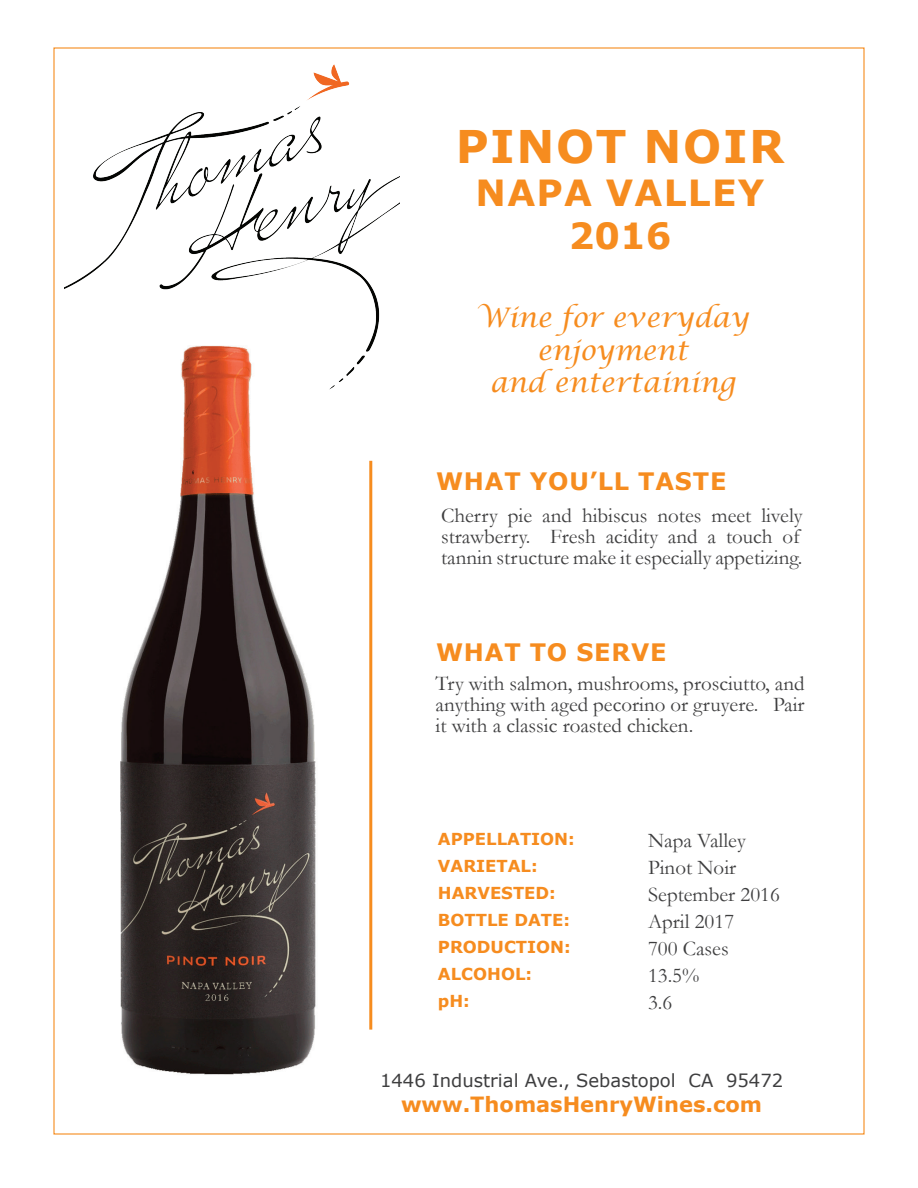
<style>
.page{position:relative;width:918px;height:1188px;background:#fff}
.page>*{position:absolute;margin:0;border:0;box-sizing:border-box;transform-origin:0 0}
.t1{font:700 45px "Verdana";letter-spacing:.035em;color:#f68c1f}
.t2{font:700 36px/43.2px "Verdana";letter-spacing:.035em;color:#f68c1f;text-align:center}
.t3{font:italic 27px/32.4px "Lucida Calligraphy";color:#f68c1f;text-align:center}
.t4{font:700 24px "Verdana";letter-spacing:.035em;color:#f68c1f}
.t5{font:21px/27px "Garamond";color:#3e3e3f}
.t6{font:700 21px "Verdana";color:#f68c1f}
.t7{font:18px "Verdana";color:#3e3e3f}
.t8{font:700 16.5px/27px "Verdana";color:#f68c1f}
</style>
<div class="page">
<img style="left:65px;top:64px;width:335px;height:326px">
<img style="left:115px;top:338px;width:203px;height:737px">
<hr style="left:369px;top:461px;width:3px;height:569px;background:#f68c1f">
<h1 class="t1" style="left:456px;top:114px;width:330px">PINOT NOIR</h1>
<h2 class="t2" style="left:476px;top:170px;width:290px">NAPA VALLEY<br>2016</h2>
<p class="t3" style="left:477px;top:303px;width:274px">Wine for everyday enjoyment<br>and entertaining</p>
<p class="t4" style="left:436px;top:465px;width:292px">WHAT YOU’LL TASTE</p>
<p class="t5" style="left:441px;top:504px;width:363px;line-height:21px">Cherry pie and hibiscus notes meet lively strawberry. Fresh acidity and a touch of tannin structure make it especially appetizing.</p>
<p class="t4" style="left:436px;top:636px;width:232px">WHAT TO SERVE</p>
<p class="t5" style="left:436px;top:672px;width:370px;line-height:21px;text-align:justify">Try with salmon, mushrooms, prosciutto, and anything with aged pecorino or gruyere. Pair it with a classic roasted chicken.</p>
<p class="t8" style="left:438px;top:826px;width:138px">APPELLATION:<br>VARIETAL:<br>HARVESTED:<br>BOTTLE DATE:<br>PRODUCTION:<br>ALCOHOL:<br>pH:</p>
<p class="t5" style="left:648px;top:826px;width:133px">Napa Valley<br>Pinot Noir<br>September 2016<br>April 2017<br>700 Cases<br>13.5%<br>3.6</p>
<p class="t7" style="left:380px;top:1068px;width:405px">1446 Industrial Ave., Sebastopol CA 95472</p>
<p class="t6" style="left:401px;top:1090px;width:363px">www.ThomasHenryWines.com</p>
</div>
